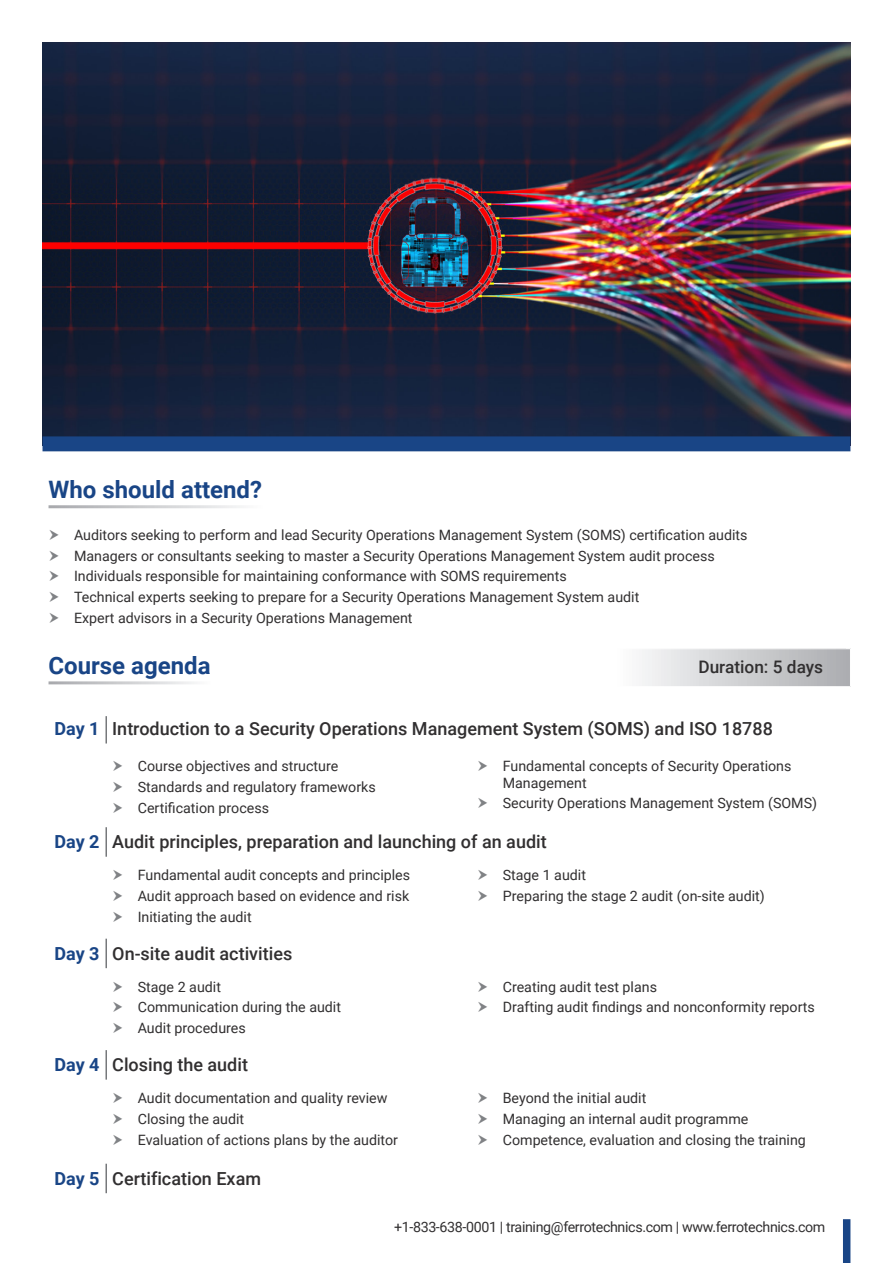
<style>
.page{position:relative;width:893px;height:1263px;background:#fff}
.page>*{position:absolute;margin:0;border:0;box-sizing:border-box;transform-origin:0 0}
.t1{font:700 24px "Roboto";color:#194586}
.t2{font:500 18px "Roboto";color:#312f30}
.t3{font:700 18px "Roboto";letter-spacing:-.005em;color:#194586}
.t4{font:500 17.25px "Roboto";color:#312f30}
.Bullet_Points{font:14.25px/16.5px "Roboto";color:#312f30}
.Bullet_Points-2{font:14.25px "Roboto";letter-spacing:-.025em;color:#312f30}
</style>
<div class="page">
<img style="left:43px;top:43px;width:807px;height:393px">
<div style="left:843px;top:1219px;width:7px;height:44px;background:#194586"></div>
<div style="left:43px;top:436px;width:807px;height:15px;background:#194586"></div>
<svg style="left:642px;top:649px;width:208px;height:37px"></svg>
<hr style="left:105px;top:716px;width:2px;height:27px;background:#76787b">
<hr style="left:105px;top:827px;width:2px;height:30px;background:#76787b">
<hr style="left:105px;top:939px;width:2px;height:29px;background:#76787b">
<hr style="left:105px;top:1050px;width:2px;height:29px;background:#76787b">
<hr style="left:105px;top:1164px;width:2px;height:29px;background:#76787b">
<p class="t1" style="left:49px;top:472px;width:215px">Who should attend?</p>
<p class="Bullet_Points" style="left:74px;top:526px;width:675px">Auditors seeking to perform and lead Security Operations Management System (SOMS) certification audits</p>
<p class="Bullet_Points" style="left:74px;top:547px;width:642px">Managers or consultants seeking to master a Security Operations Management System audit process</p>
<p class="Bullet_Points" style="left:74px;top:568px;width:494px">Individuals responsible for maintaining conformance with SOMS requirements</p>
<p class="Bullet_Points" style="left:74px;top:588px;width:567px">Technical experts seeking to prepare for a Security Operations Management System audit</p>
<p class="Bullet_Points" style="left:74px;top:609px;width:340px">Expert advisors in a Security Operations Management</p>
<p class="t1" style="left:49px;top:648px;width:164px">Course agenda</p>
<p class="t4" style="left:698px;top:655px;width:126px">Duration: 5 days</p>
<p class="t3" style="left:55px;top:716px;width:47px">Day 1</p>
<p class="t2" style="left:112px;top:716px;width:662px">Introduction to a Security Operations Management System (SOMS) and ISO 18788</p>
<p class="Bullet_Points" style="left:138px;top:757px;width:202px">Course objectives and structure</p>
<p class="Bullet_Points" style="left:138px;top:778px;width:239px">Standards and regulatory frameworks</p>
<p class="Bullet_Points" style="left:138px;top:799px;width:133px">Certification process</p>
<p class="Bullet_Points" style="left:503px;top:757px;width:290px">Fundamental concepts of Security Operations<br>Management</p>
<p class="Bullet_Points" style="left:503px;top:795px;width:316px">Security Operations Management System (SOMS)</p>
<p class="t3" style="left:55px;top:829px;width:47px">Day 2</p>
<p class="t2" style="left:112px;top:829px;width:436px">Audit principles, preparation and launching of an audit</p>
<p class="Bullet_Points" style="left:138px;top:866px;width:274px">Fundamental audit concepts and principles</p>
<p class="Bullet_Points" style="left:138px;top:887px;width:273px">Audit approach based on evidence and risk</p>
<p class="Bullet_Points" style="left:138px;top:908px;width:115px">Initiating the audit</p>
<p class="Bullet_Points" style="left:503px;top:866px;width:85px">Stage 1 audit</p>
<p class="Bullet_Points" style="left:503px;top:887px;width:264px">Preparing the stage 2 audit (on-site audit)</p>
<p class="t3" style="left:55px;top:941px;width:47px">Day 3</p>
<p class="t2" style="left:112px;top:941px;width:182px">On-site audit activities</p>
<p class="Bullet_Points" style="left:138px;top:978px;width:85px">Stage 2 audit</p>
<p class="Bullet_Points" style="left:138px;top:998px;width:205px">Communication during the audit</p>
<p class="Bullet_Points" style="left:138px;top:1019px;width:110px">Audit procedures</p>
<p class="t3" style="left:55px;top:1052px;width:47px">Day 4</p>
<p class="t2" style="left:112px;top:1052px;width:137px">Closing the audit</p>
<p class="Bullet_Points" style="left:138px;top:1089px;width:251px">Audit documentation and quality review</p>
<p class="Bullet_Points" style="left:138px;top:1110px;width:108px">Closing the audit</p>
<p class="Bullet_Points" style="left:138px;top:1131px;width:262px">Evaluation of actions plans by the auditor</p>
<p class="t3" style="left:55px;top:1166px;width:47px">Day 5</p>
<p class="t2" style="left:112px;top:1166px;width:150px">Certification Exam</p>
<p class="Bullet_Points" style="left:503px;top:978px;width:156px">Creating audit test plans</p>
<p class="Bullet_Points" style="left:503px;top:998px;width:314px">Drafting audit findings and nonconformity reports</p>
<p class="Bullet_Points" style="left:503px;top:1089px;width:145px">Beyond the initial audit</p>
<p class="Bullet_Points" style="left:503px;top:1110px;width:247px">Managing an internal audit programme</p>
<p class="Bullet_Points" style="left:503px;top:1131px;width:305px">Competence, evaluation and closing the training</p>
<p class="Bullet_Points-2" style="left:394px;top:1217px;width:433px">+1-833-638-0001 | training@ferrotechnics.com | www.ferrotechnics.com</p>
</div>
